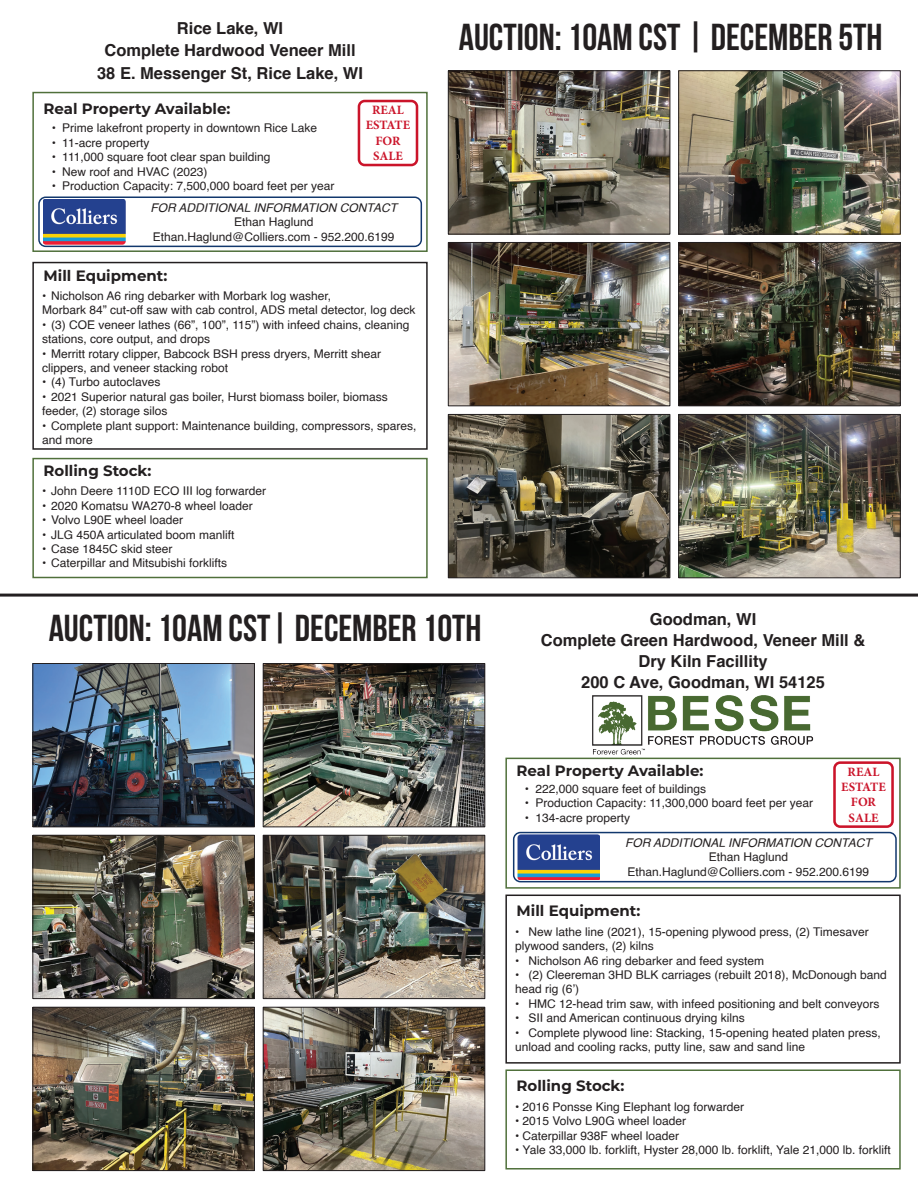
<style>
.page{position:relative;width:918px;height:1188px;background:#fff}
.page>*{position:absolute;margin:0;border:0;box-sizing:border-box;transform-origin:0 0}
.t1{font:700 37.5px "Bebas Neue";color:#231f20}
.t2{font:700 16.5px/21px "Helvetica";color:#231f20;text-align:center}
.t3{font:700 15px "Montserrat";color:#231f20}
.t4{font:700 12.75px/15.3px "Minion Pro";color:#cb142a;text-align:center}
.t5{font:12px/14.4px "Helvetica";color:#231f20}
.t6{font:italic 12px "Helvetica";color:#231f20}
</style>
<div class="page">
<img style="left:592px;top:695px;width:222px;height:60px">
<div style="left:32px;top:92px;width:396px;height:160px;border:2px solid #50703b"></div>
<div style="left:505px;top:758px;width:396px;height:131px;border:2px solid #50703b"></div>
<div style="left:32px;top:262px;width:396px;height:188px;border:2px solid #231f20"></div>
<div style="left:505px;top:895px;width:396px;height:169px;border:2px solid #231f20"></div>
<div style="left:32px;top:458px;width:396px;height:120px;border:2px solid #50703b"></div>
<div style="left:505px;top:1069px;width:396px;height:101px;border:2px solid #50703b"></div>
<img style="left:450px;top:416px;width:218px;height:160px">
<div style="left:448px;top:414px;width:222px;height:164px;border:1px solid #231f20"></div>
<img style="left:34px;top:1009px;width:219px;height:160px">
<div style="left:32px;top:1007px;width:223px;height:164px;border:1px solid #231f20"></div>
<img style="left:680px;top:72px;width:219px;height:161px">
<div style="left:678px;top:70px;width:223px;height:165px;border:1px solid #231f20"></div>
<img style="left:450px;top:72px;width:218px;height:161px">
<div style="left:448px;top:70px;width:222px;height:165px;border:1px solid #231f20"></div>
<img style="left:265px;top:665px;width:218px;height:160px">
<div style="left:263px;top:663px;width:222px;height:164px;border:1px solid #231f20"></div>
<img style="left:34px;top:665px;width:219px;height:160px">
<div style="left:32px;top:663px;width:223px;height:164px;border:1px solid #231f20"></div>
<img style="left:680px;top:244px;width:219px;height:160px">
<div style="left:678px;top:242px;width:223px;height:164px;border:1px solid #231f20"></div>
<img style="left:450px;top:244px;width:218px;height:160px">
<div style="left:448px;top:242px;width:222px;height:164px;border:1px solid #231f20"></div>
<img style="left:265px;top:837px;width:218px;height:160px">
<div style="left:263px;top:835px;width:222px;height:164px;border:1px solid #231f20"></div>
<img style="left:34px;top:837px;width:219px;height:160px">
<div style="left:32px;top:835px;width:223px;height:164px;border:1px solid #231f20"></div>
<img style="left:680px;top:416px;width:219px;height:160px">
<div style="left:678px;top:414px;width:223px;height:164px;border:1px solid #231f20"></div>
<img style="left:265px;top:1009px;width:218px;height:160px">
<div style="left:263px;top:1007px;width:222px;height:164px;border:1px solid #231f20"></div>
<hr style="left:0;top:594px;width:918px;height:3px;background:#231f20">
<div style="left:358px;top:100px;width:60px;height:66px;border:3px solid #cb142a;border-radius:6px"></div>
<div style="left:833px;top:761px;width:61px;height:67px;border:3px solid #cb142a;border-radius:6px"></div>
<img style="left:43px;top:199px;width:82px;height:45px">
<div style="left:38px;top:196px;width:384px;height:51px;border:2px solid #12386d;border-radius:7px"></div>
<img style="left:518px;top:835px;width:82px;height:44px">
<div style="left:513px;top:832px;width:384px;height:50px;border:2px solid #12386d;border-radius:7px"></div>
<h2 class="t2" style="left:97px;top:17px;width:267px;line-height:22.5px">Rice Lake, WI<br>Complete Hardwood Veneer Mill<br>38 E. Messenger St, Rice Lake, WI</h2>
<p class="t3" style="left:44px;top:98px;width:188px">Real Property Available:</p>
<p class="t5" style="left:52px;top:121px;width:267px">• Prime lakefront property in downtown Rice Lake</p>
<p class="t5" style="left:52px;top:136px;width:99px">• 11-acre property</p>
<p class="t5" style="left:52px;top:150px;width:220px">• 111,000 square foot clear span building</p>
<p class="t5" style="left:52px;top:165px;width:157px">• New roof and HVAC (2023)</p>
<p class="t5" style="left:52px;top:179px;width:284px">• Production Capacity: 7,500,000 board feet per year</p>
<p class="t4" style="left:366px;top:102px;width:46px">REAL<br>ESTATE<br>FOR<br>SALE</p>
<p class="t6" style="left:151px;top:198px;width:248px">FOR ADDITIONAL INFORMATION CONTACT</p>
<p class="t5" style="left:153px;top:215px;width:243px;text-align:center">Ethan Haglund<br>Ethan.Haglund@Colliers.com - 952.200.6199</p>
<p class="t3" style="left:44px;top:264px;width:125px">Mill Equipment:</p>
<p class="t5" style="left:42px;top:289px;width:375px">• Nicholson A6 ring debarker with Morbark log washer,<br>Morbark 84” cut-off saw with cab control, ADS metal detector, log deck</p>
<p class="t5" style="left:42px;top:318px;width:369px">• (3) COE veneer lathes (66”, 100”, 115”) with infeed chains, cleaning stations, core output, and drops</p>
<p class="t5" style="left:42px;top:347px;width:341px">• Merritt rotary clipper, Babcock BSH press dryers, Merritt shear clippers, and veneer stacking robot</p>
<p class="t5" style="left:42px;top:375px;width:120px">• (4) Turbo autoclaves</p>
<p class="t5" style="left:42px;top:390px;width:347px">• 2021 Superior natural gas boiler, Hurst biomass boiler, biomass feeder, (2) storage silos</p>
<p class="t5" style="left:42px;top:419px;width:376px">• Complete plant support: Maintenance building, compressors, spares, and more</p>
<p class="t3" style="left:44px;top:460px;width:109px">Rolling Stock:</p>
<p class="t5" style="left:42px;top:484px;width:225px">• John Deere 1110D ECO III log forwarder</p>
<p class="t5" style="left:42px;top:499px;width:212px">• 2020 Komatsu WA270-8 wheel loader</p>
<p class="t5" style="left:42px;top:513px;width:143px">• Volvo L90E wheel loader</p>
<p class="t5" style="left:42px;top:528px;width:194px">• JLG 450A articulated boom manlift</p>
<p class="t5" style="left:42px;top:542px;width:132px">• Case 1845C skid steer</p>
<p class="t5" style="left:42px;top:556px;width:187px">• Caterpillar and Mitsubishi forklifts</p>
<h1 class="t1" style="left:459px;top:16px;width:425px">AUCTION: 10AM CST | DECEMBER 5TH</h1>
<h1 class="t1" style="left:49px;top:607px;width:434px">AUCTION: 10AM CST| DECEMBER 10TH</h1>
<h2 class="t2" style="left:541px;top:609px;width:326px">Goodman, WI<br>Complete Green Hardwood, Veneer Mill &amp;<br>Dry Kiln Facillity<br>200 C Ave, Goodman, WI 54125</h2>
<p class="t3" style="left:517px;top:760px;width:188px">Real Property Available:</p>
<p class="t5" style="left:525px;top:782px;width:183px">• 222,000 square feet of buildings</p>
<p class="t5" style="left:525px;top:796px;width:290px">• Production Capacity: 11,300,000 board feet per year</p>
<p class="t5" style="left:525px;top:811px;width:107px">• 134-acre property</p>
<p class="t4" style="left:841px;top:764px;width:46px">REAL<br>ESTATE<br>FOR<br>SALE</p>
<p class="t6" style="left:625px;top:833px;width:248px">FOR ADDITIONAL INFORMATION CONTACT</p>
<p class="t5" style="left:628px;top:850px;width:243px;text-align:center">Ethan Haglund<br>Ethan.Haglund@Colliers.com - 952.200.6199</p>
<p class="t3" style="left:517px;top:900px;width:125px">Mill Equipment:</p>
<p class="t5" style="left:515px;top:925px;width:355px">• New lathe line (2021), 15-opening plywood press, (2) Timesaver plywood sanders, (2) kilns</p>
<p class="t5" style="left:515px;top:954px;width:250px">• Nicholson A6 ring debarker and feed system</p>
<p class="t5" style="left:515px;top:968px;width:373px">• (2) Cleereman 3HD BLK carriages (rebuilt 2018), McDonough band head rig (6’)</p>
<p class="t5" style="left:515px;top:997px;width:366px">• HMC 12-head trim saw, with infeed positioning and belt conveyors</p>
<p class="t5" style="left:515px;top:1011px;width:231px">• SII and American continuous drying kilns</p>
<p class="t5" style="left:515px;top:1026px;width:367px">• Complete plywood line: Stacking, 15-opening heated platen press, unload and cooling racks, putty line, saw and sand line</p>
<p class="t3" style="left:517px;top:1075px;width:109px">Rolling Stock:</p>
<p class="t5" style="left:515px;top:1100px;width:230px">• 2016 Ponsse King Elephant log forwarder</p>
<p class="t5" style="left:515px;top:1114px;width:172px">• 2015 Volvo L90G wheel loader</p>
<p class="t5" style="left:515px;top:1128px;width:166px">• Caterpillar 938F wheel loader</p>
<p class="t5" style="left:515px;top:1143px;width:377px">• Yale 33,000 lb. forklift, Hyster 28,000 lb. forklift, Yale 21,000 lb. forklift</p>
</div>
